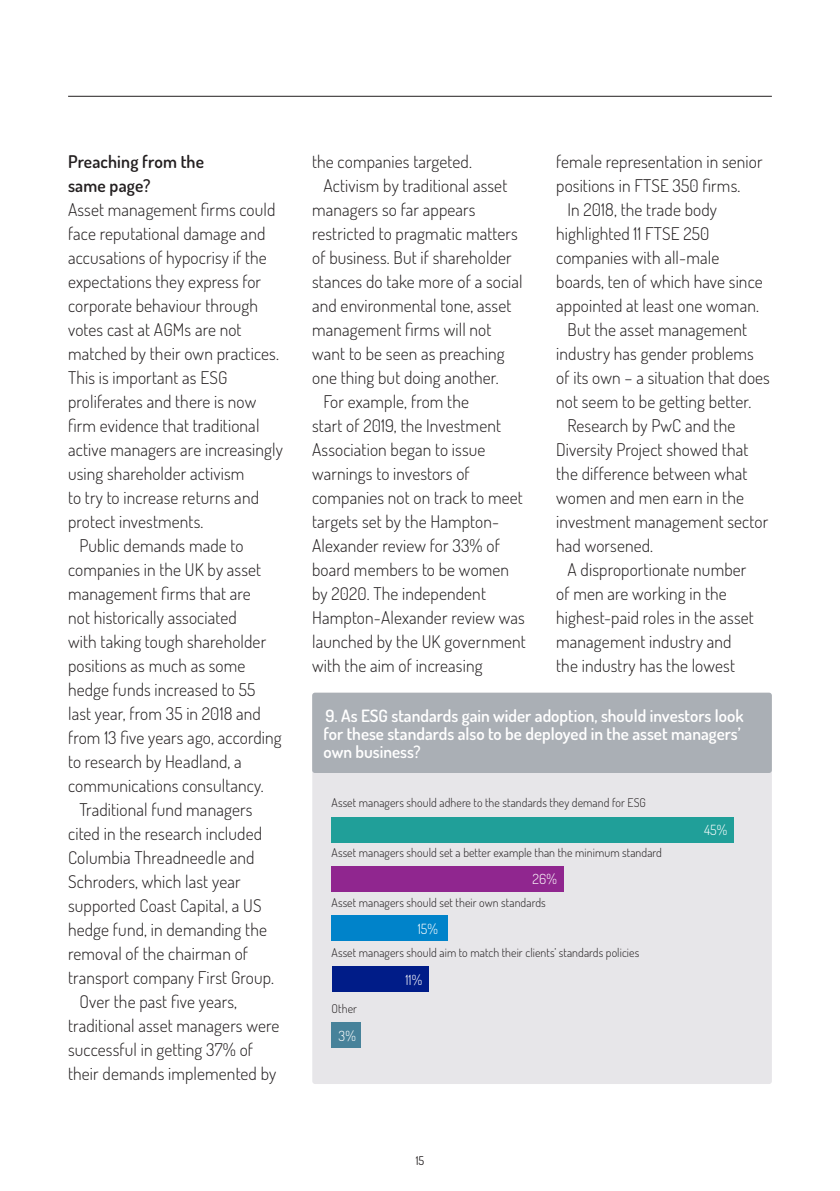
<style>
.page{position:relative;width:840px;height:1191px;background:#fff}
.page>*{position:absolute;margin:0;border:0;box-sizing:border-box;transform-origin:0 0}
.t1{font:300 17.6px/24px "Dosis";letter-spacing:.01em;color:#231f20}
.t2{font:600 17.6px/24px "Dosis";letter-spacing:.01em;color:#231f20}
.t3{font:600 17px/18px "Dosis";color:#fff}
.t4{font:300 14px "Dosis";letter-spacing:.005em;color:#fff}
.t5{font:300 12px "Dosis";letter-spacing:.005em;color:#231f20}
.t6{font:12px "Dosis";color:#231f20}
</style>
<div class="page">
<hr style="left:68px;top:96px;width:703px;height:1px;background:#231f20">
<div style="left:312px;top:768px;width:459px;height:316px;background:#e7e6e9;border-radius:3px"></div>
<div style="left:312px;top:692px;width:459px;height:81px;background:#aaafb5;border-radius:3px"></div>
<div style="left:331px;top:915px;width:116px;height:26px;background:#0083ca"></div>
<div style="left:331px;top:817px;width:402px;height:25px;background:#209f99"></div>
<div style="left:331px;top:866px;width:232px;height:25px;background:#90268f"></div>
<div style="left:331px;top:966px;width:97px;height:26px;background:#001c88"></div>
<div style="left:331px;top:1022px;width:30px;height:26px;background:#47829a"></div>
<p class="t2" style="left:68px;top:149px;width:137px">Preaching from the same page?</p>
<p class="t1" style="left:68px;top:197px;width:216px">Asset management firms could face reputational damage and accusations of hypocrisy if the expectations they express for corporate behaviour through votes cast at AGMs are not matched by their own practices.<br>This is important as ESG proliferates and there is now firm evidence that traditional active managers are increasingly using shareholder activism<br>to try to increase returns and protect investments.</p>
<p class="t1" style="left:68px;top:533px;width:215px;text-indent:11px">Public demands made to companies in the UK by asset management firms that are<br>not historically associated<br>with taking tough shareholder positions as much as some hedge funds increased to 55 last year, from 35 in 2018 and from 13 five years ago, according to research by Headland, a communications consultancy.</p>
<p class="t1" style="left:68px;top:797px;width:207px;text-indent:11px">Traditional fund managers cited in the research included<br>Columbia Threadneedle and<br>Schroders, which last year supported Coast Capital, a US hedge fund, in demanding the removal of the chairman of transport company First Group.</p>
<p class="t1" style="left:68px;top:989px;width:213px;text-indent:11px">Over the past five years, traditional asset managers were successful in getting 37% of their demands implemented by</p>
<p class="t1" style="left:312px;top:149px;width:161px">the companies targeted.</p>
<p class="t1" style="left:312px;top:173px;width:212px;text-indent:11px">Activism by traditional asset managers so far appears restricted to pragmatic matters of business. But if shareholder stances do take more of a social and environmental tone, asset management firms will not want to be seen as preaching one thing but doing another.</p>
<p class="t1" style="left:312px;top:389px;width:215px;text-indent:11px">For example, from the<br>start of 2019, the Investment<br>Association began to issue warnings to investors of companies not on track to meet targets set by the Hampton-<br>Alexander review for 33% of board members to be women by 2020. The independent<br>Hampton-Alexander review was launched by the UK government with the aim of increasing</p>
<p class="t1" style="left:556px;top:149px;width:208px">female representation in senior positions in FTSE 350 firms.</p>
<p class="t1" style="left:556px;top:197px;width:208px;text-indent:11px">In 2018, the trade body highlighted 11 FTSE 250 companies with all-male boards, ten of which have since appointed at least one woman.</p>
<p class="t1" style="left:556px;top:317px;width:215px;text-indent:11px">But the asset management industry has gender problems of its own – a situation that does not seem to be getting better.</p>
<p class="t1" style="left:556px;top:413px;width:213px;text-indent:11px">Research by PwC and the<br>Diversity Project showed that the difference between what women and men earn in the investment management sector had worsened.</p>
<p class="t1" style="left:556px;top:557px;width:199px;text-indent:11px">A disproportionate number of men are working in the highest-paid roles in the asset management industry and the industry has the lowest</p>
<p class="t3" style="left:323px;top:706px;width:421px">9. As ESG standards gain wider adoption, should investors look for these standards also to be deployed in the asset managers’ own business?</p>
<p class="t5" style="left:331px;top:794px;width:316px">Asset managers should adhere to the standards they demand for ESG</p>
<p class="t4" style="left:703px;top:821px;width:25px">45%</p>
<p class="t5" style="left:331px;top:845px;width:332px">Asset managers should set a better example than the minimum standard</p>
<p class="t5" style="left:331px;top:895px;width:215px">Asset managers should set their own standards</p>
<p class="t5" style="left:331px;top:945px;width:309px">Asset managers should aim to match their clients’ standards policies</p>
<p class="t4" style="left:532px;top:870px;width:26px">26%</p>
<p class="t4" style="left:417px;top:919px;width:22px">15%</p>
<p class="t4" style="left:405px;top:970px;width:18px">11%</p>
<p class="t5" style="left:331px;top:1001px;width:27px">Other</p>
<p class="t4" style="left:338px;top:1026px;width:19px">3%</p>
<p class="t6" style="left:415px;top:1152px;width:10px">15</p>
</div>
